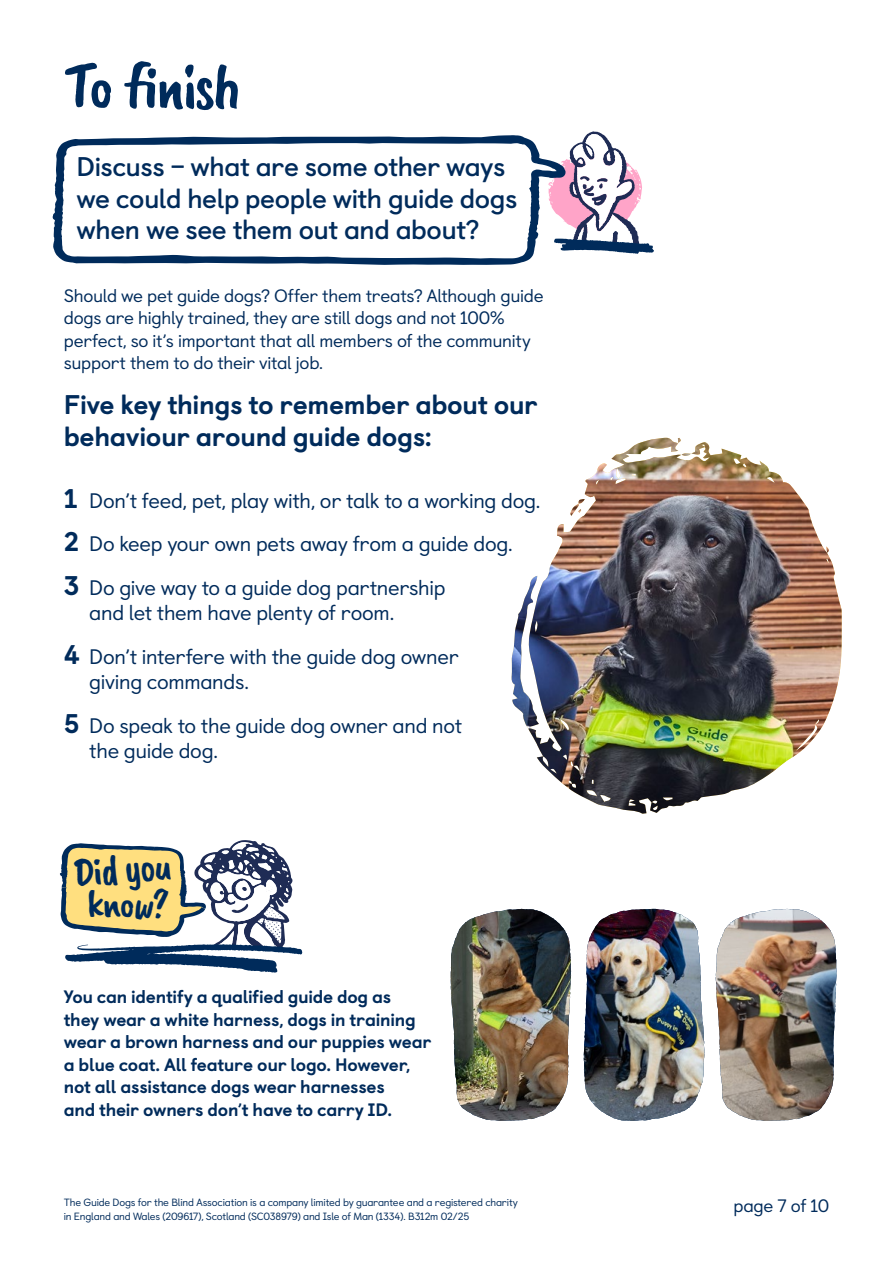
<style>
.page{position:relative;width:893px;height:1263px;background:#fff}
.page>*{position:absolute;margin:0;border:0;box-sizing:border-box;transform-origin:0 0}
._4_C_Heading_S{font:66px "Caveat Brush";color:#002b5b}
._1_Body_12_15{font:40.5px "Caveat Brush";color:#002b5b}
._1_5_Body_14_17_bold{font:700 27px/31.5px "Castledown";letter-spacing:-.015em;color:#002b5b}
._5_Heading_M{font:800 27px/31.5px "Castledown";letter-spacing:-.015em;color:#002b5b}
._1_Body_12_15-2{font:21px/25.5px "Castledown";letter-spacing:-.015em;color:#002b5b}
._1_5_Body_14_17_bold-2{font:800 18px/22.5px "Castledown";letter-spacing:-.015em;color:#002b5b}
._1_5_Body_14_17_bold-3{font:18px/22.5px "Castledown";letter-spacing:-.015em;color:#002b5b}
.t1{font:10.5px/13.5px "Castledown";letter-spacing:-.02em;color:#002b5b}
.s1{font-weight:800;font-size:27px}
</style>
<div class="page">
<svg style="left:566px;top:131px;width:88px;height:123px"></svg>
<svg style="left:53px;top:135px;width:513px;height:130px"></svg>
<img style="left:663px;top:437px;width:179px;height:361px">
<img style="left:511px;top:438px;width:190px;height:376px">
<img style="left:456px;top:909px;width:115px;height:212px">
<img style="left:450px;top:909px;width:71px;height:180px">
<img style="left:592px;top:909px;width:113px;height:212px">
<img style="left:583px;top:909px;width:67px;height:193px">
<img style="left:722px;top:909px;width:115px;height:212px">
<img style="left:715px;top:909px;width:72px;height:180px">
<svg style="left:60px;top:840px;width:242px;height:133px"></svg>
<h4 class="_4_C_Heading_S" style="left:64px;top:48px;width:180px">To finish</h4>
<p class="_1_5_Body_14_17_bold" style="left:77px;top:149px;width:442px">Discuss – what are some other ways we could help people with guide dogs when we see them out and about?</p>
<p class="_1_5_Body_14_17_bold-3" style="left:64px;top:283px;width:481px">Should we pet guide dogs? Offer them treats? Although guide dogs are highly trained, they are still dogs and not 100% perfect, so it’s important that all members of the community support them to do their vital job.</p>
<h5 class="_5_Heading_M" style="left:64px;top:387px;width:476px">Five key things to remember about our behaviour around guide dogs:</h5>
<p class="_1_Body_12_15-2" style="left:64px;top:486px;width:478px"><span class="s1">1</span> Don’t feed, pet, play with, or talk to a working dog.</p>
<p class="_1_Body_12_15-2" style="left:64px;top:529px;width:451px"><span class="s1">2</span> Do keep your own pets away from a guide dog.</p>
<p class="_1_Body_12_15-2" style="left:89px;top:573px;width:358px;text-indent:-26px"><span class="s1">3</span> Do give way to a guide dog partnership and let them have plenty of room.</p>
<p class="_1_Body_12_15-2" style="left:89px;top:642px;width:371px;text-indent:-26px"><span class="s1">4</span> Don’t interfere with the guide dog owner giving commands.</p>
<p class="_1_Body_12_15-2" style="left:89px;top:711px;width:374px;text-indent:-26px"><span class="s1">5</span> Do speak to the guide dog owner and not the guide dog.</p>
<p class="_1_Body_12_15" style="left:71px;top:850px;width:100px;rotate:-5deg">Did you</p>
<p class="_1_Body_12_15" style="left:87px;top:880px;width:84px">know?</p>
<p class="_1_5_Body_14_17_bold-2" style="left:64px;top:984px;width:369px">You can identify a qualified guide dog as<br>they wear a white harness, dogs in training wear a brown harness and our puppies wear a blue coat. All feature our logo. However, not all assistance dogs wear harnesses<br>and their owners don’t have to carry ID.</p>
<p class="t1" style="left:64px;top:1195px;width:456px">The Guide Dogs for the Blind Association is a company limited by guarantee and a registered charity in England and Wales (209617), Scotland (SC038979) and Isle of Man (1334). B312m 02/25</p>
<p class="_1_5_Body_14_17_bold-3" style="left:733px;top:1193px;width:97px">page 7 of 10</p>
</div>
